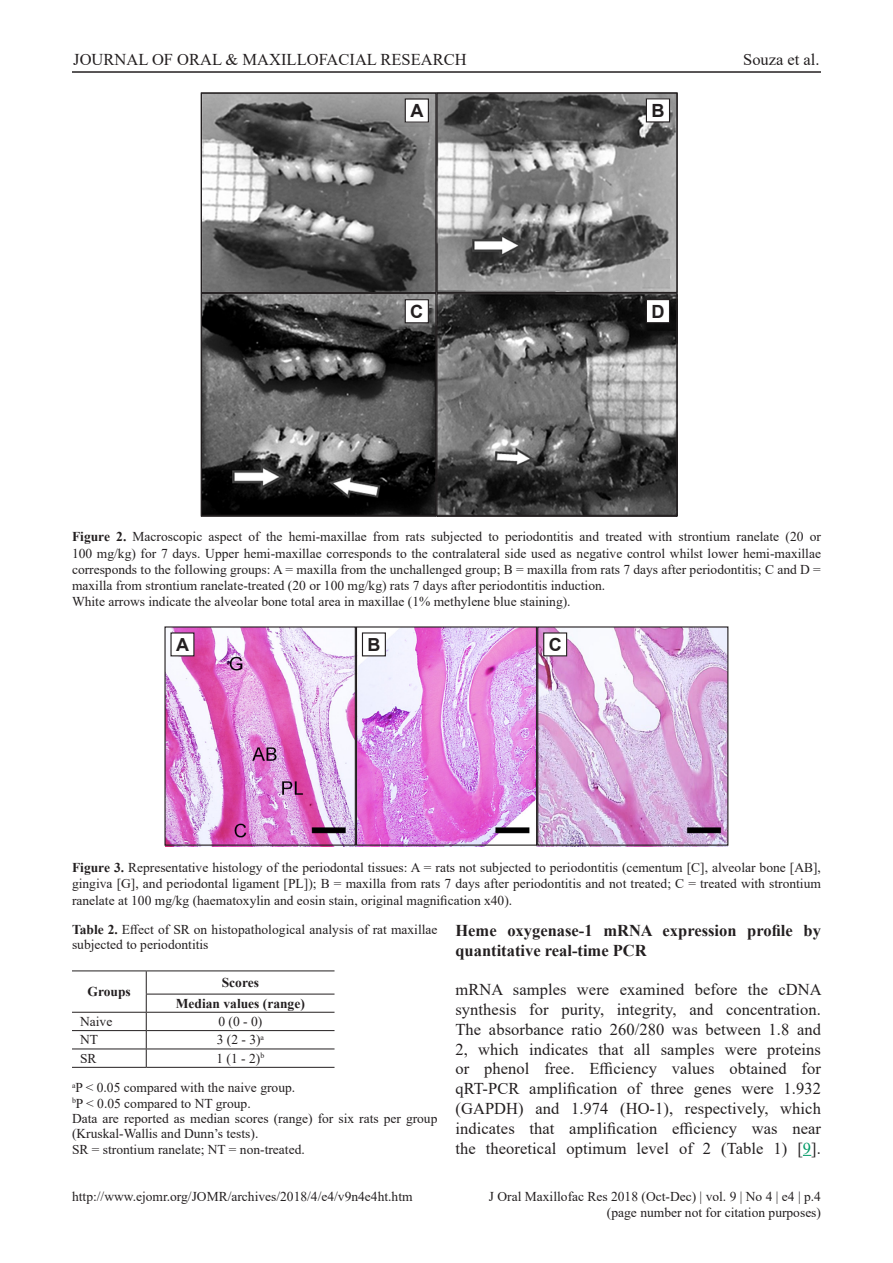
<style>
.page{position:relative;width:893px;height:1263px;background:#fff}
.page>*{position:absolute;margin:0;border:0;box-sizing:border-box;transform-origin:0 0}
.t1{font:700 18.15px "Arial";color:#231f20}
.t2{font:700 18px "Arial";color:#231f20}
.t3{font:16.5px/19.8px "Times New Roman";letter-spacing:.005em;color:#231f20;text-align:justify}
.t4{font:700 16.5px/19.8px "Times New Roman";color:#231f20}
.t5{font:13.5px/16.2px "Times New Roman";color:#231f20}
.t6{font:700 13.5px/20.7px "Times New Roman";color:#231f20;text-align:center}
.s1{font-weight:700}
.s2{color:#096}
</style>
<div class="page">
<img style="left:166px;top:628px;width:560px;height:216px">
<div style="left:164px;top:626px;width:192px;height:220px;border:1px solid #231f20"></div>
<div style="left:356px;top:626px;width:181px;height:220px;border:1px solid #231f20"></div>
<div style="left:537px;top:626px;width:191px;height:220px;border:1px solid #231f20"></div>
<img style="left:203px;top:94px;width:473px;height:420px">
<div style="left:436px;top:293px;width:242px;height:224px;border:1px solid #231f20"></div>
<div style="left:201px;top:293px;width:235px;height:224px;border:1px solid #231f20"></div>
<hr style="left:72px;top:71px;width:749px;height:2px;background:#231f20">
<hr style="left:72px;top:970px;width:74px;height:1px;background:#231f20">
<hr style="left:146px;top:970px;width:188px;height:1px;background:#231f20">
<hr style="left:146px;top:994px;width:188px;height:1px;background:#231f20">
<hr style="left:72px;top:1012px;width:74px;height:1px;background:#231f20">
<hr style="left:146px;top:1012px;width:188px;height:1px;background:#231f20">
<hr style="left:72px;top:1030px;width:74px;height:1px;background:#231f20">
<hr style="left:146px;top:1030px;width:188px;height:1px;background:#231f20">
<hr style="left:72px;top:1048px;width:74px;height:1px;background:#231f20">
<hr style="left:146px;top:1048px;width:188px;height:1px;background:#231f20">
<svg style="left:146px;top:971px;width:1px;height:96px"></svg>
<hr style="left:72px;top:1067px;width:74px;height:1px;background:#231f20">
<hr style="left:146px;top:1067px;width:188px;height:1px;background:#231f20">
<div style="left:201px;top:93px;width:235px;height:200px;border:1px solid #231f20"></div>
<div style="left:436px;top:92px;width:242px;height:201px;border:1px solid #231f20"></div>
<div style="left:646px;top:99px;width:23px;height:23px;background:#fff"></div>
<div style="left:646px;top:98px;width:24px;height:24px;border:1px solid #231f20"></div>
<div style="left:405px;top:99px;width:23px;height:23px;background:#fff"></div>
<div style="left:405px;top:98px;width:24px;height:25px;border:1px solid #231f20"></div>
<div style="left:405px;top:300px;width:23px;height:23px;background:#fff"></div>
<div style="left:405px;top:299px;width:24px;height:24px;border:1px solid #231f20"></div>
<div style="left:646px;top:300px;width:23px;height:23px;background:#fff"></div>
<div style="left:646px;top:299px;width:24px;height:24px;border:1px solid #231f20"></div>
<div style="left:362px;top:633px;width:23px;height:23px;background:#fff"></div>
<div style="left:362px;top:632px;width:24px;height:24px;border:1px solid #231f20"></div>
<div style="left:171px;top:633px;width:23px;height:23px;background:#fff"></div>
<div style="left:544px;top:633px;width:23px;height:23px;background:#fff"></div>
<div style="left:543px;top:632px;width:24px;height:24px;border:1px solid #231f20"></div>
<p class="t3" style="left:73px;top:49px;width:395px">JOURNAL OF ORAL &amp; MAXILLOFACIAL RESEARCH</p>
<p class="t3" style="left:743px;top:49px;width:78px">Souza et al.</p>
<h1 class="t1" style="left:411px;top:98px;width:15px">A</h1>
<h1 class="t1" style="left:651px;top:98px;width:15px">B</h1>
<h1 class="t1" style="left:410px;top:299px;width:15px">C</h1>
<h1 class="t1" style="left:651px;top:299px;width:15px">D</h1>
<p class="t5" style="left:72px;top:528px;width:750px"><span class="s1">Figure 2.</span> Macroscopic aspect of the hemi-maxillae from rats subjected to periodontitis and treated with strontium ranelate (20 or 100 mg/kg) for 7 days. Upper hemi-maxillae corresponds to the contralateral side used as negative control whilst lower hemi-maxillae corresponds to the following groups: A = maxilla from the unchallenged group; B = maxilla from rats 7 days after periodontitis; C and D = maxilla from strontium ranelate-treated (20 or 100 mg/kg) rats 7 days after periodontitis induction.<br>White arrows indicate the alveolar bone total area in maxillae (1% methylene blue staining).</p>
<h2 class="t2" style="left:176px;top:632px;width:14px">A</h2>
<h2 class="t2" style="left:367px;top:632px;width:14px">B</h2>
<h2 class="t2" style="left:549px;top:632px;width:14px">C</h2>
<p class="t5" style="left:72px;top:859px;width:750px;text-align:justify"><span class="s1">Figure 3.</span> Representative histology of the periodontal tissues: A = rats not subjected to periodontitis (cementum [C], alveolar bone [AB], gingiva [G], and periodontal ligament [PL]); B = maxilla from rats 7 days after periodontitis and not treated; C = treated with strontium ranelate at 100 mg/kg (haematoxylin and eosin stain, original magnification x40).</p>
<p class="t5" style="left:72px;top:921px;width:367px;line-height:15.3px"><span class="s1">Table 2.</span> Effect of SR on histopathological analysis of rat maxillae subjected to periodontitis</p>
<p class="t6" style="left:87px;top:981px;width:45px">Groups</p>
<p class="t6" style="left:176px;top:972px;width:130px">Scores<br>Median values (range)</p>
<p class="t5" style="left:80px;top:1013px;width:34px">Naive</p>
<p class="t5" style="left:218px;top:1013px;width:45px">0 (0 - 0)</p>
<p class="t5" style="left:80px;top:1031px;width:19px">NT</p>
<p class="t5" style="left:217px;top:1031px;width:49px">3 (2 - 3)<sup>a</sup></p>
<p class="t5" style="left:80px;top:1050px;width:18px">SR</p>
<p class="t5" style="left:72px;top:1043px;width:225px;line-height:29.5px;text-indent:144px">1 (1 - 2)<sup>b<br>a</sup>P &lt; 0.05 compared with the naive group.</p>
<p class="t5" style="left:72px;top:1095px;width:367px;line-height:15.3px"><sup>b</sup>P &lt; 0.05 compared to NT group.<br>Data are reported as median scores (range) for six rats per group (Kruskal-Wallis and Dunn’s tests).<br>SR = strontium ranelate; NT = non-treated.</p>
<p class="t4" style="left:455px;top:920px;width:367px">Heme oxygenase-1 mRNA expression profile by quantitative real-time PCR</p>
<p class="t3" style="left:455px;top:979px;width:368px">mRNA samples were examined before the cDNA synthesis for purity, integrity, and concentration.<br>The absorbance ratio 260/280 was between 1.8 and 2, which indicates that all samples were proteins or phenol free. Efficiency values obtained for qRT-PCR amplification of three genes were 1.932 (GAPDH) and 1.974 (HO-1), respectively, which indicates that amplification efficiency was near the theoretical optimum level of 2 (Table 1) [<span class="s2">9</span>].</p>
<p class="t5" style="left:72px;top:1188px;width:342px">http://www.ejomr.org/JOMR/archives/2018/4/e4/v9n4e4ht.htm</p>
<p class="t5" style="left:489px;top:1188px;width:334px;text-align:right">J Oral Maxillofac Res 2018 (Oct-Dec) | vol. 9 | No 4 | e4 | p.4 (page number not for citation purposes)</p>
</div>
